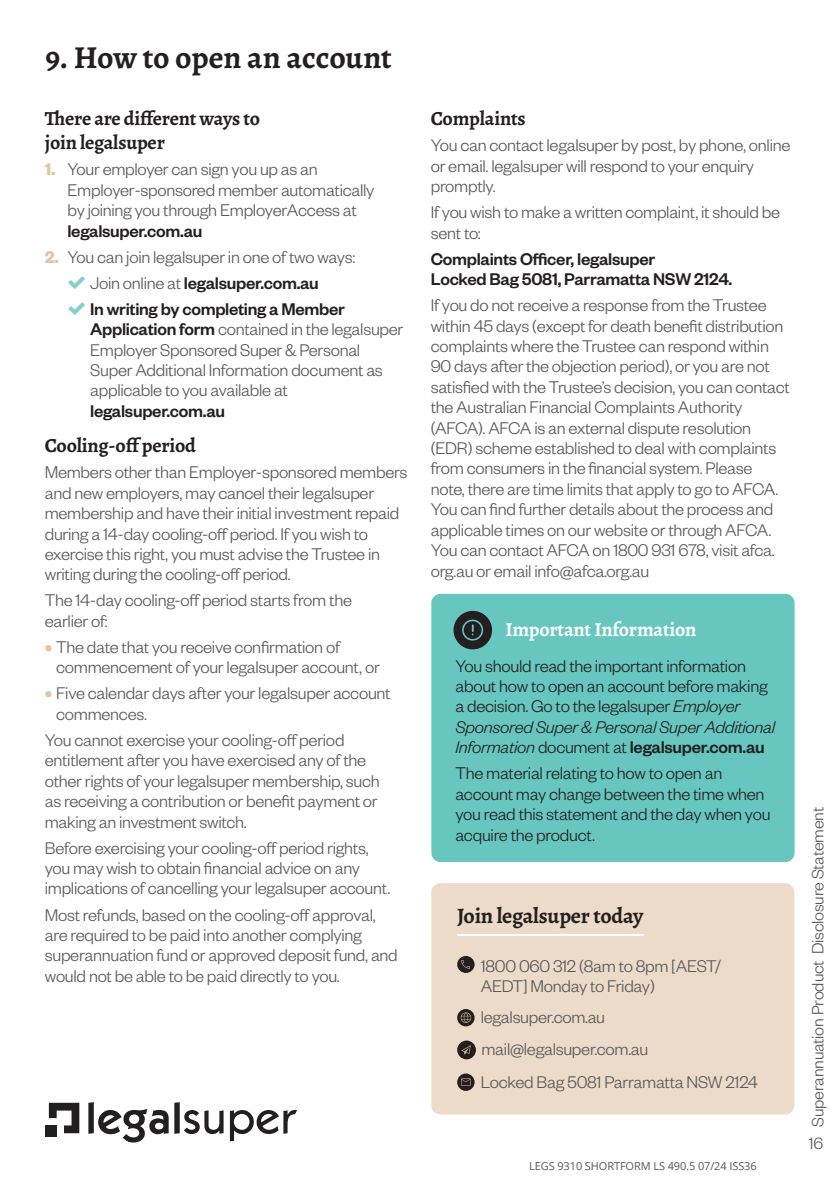
<style>
.page{position:relative;width:840px;height:1191px;background:#fff}
.page>*{position:absolute;margin:0;border:0;box-sizing:border-box;transform-origin:0 0}
.t1{font:700 32px "Alegreya";letter-spacing:-.005em;color:#231f20}
.t2{font:700 22px "Alegreya";letter-spacing:-.01em;color:#231f20}
.t3{font:700 20px/24px "Alegreya";letter-spacing:-.01em;color:#231f20}
.t4{font:700 20px "Alegreya";letter-spacing:-.01em;color:#fff}
.t5{font:300 18.6px/20.4px "Founders Grotesk";letter-spacing:-.015em;color:#57585a}
.t6{font:300 18.6px/20.4px "Founders Grotesk";letter-spacing:-.015em;color:#231f20}
.t7{font:500 18.6px/20.4px "Founders Grotesk";letter-spacing:-.015em;color:#231f20}
.t8{font:300 18px "Founders Grotesk";letter-spacing:-.01em;color:#57585a}
.t9{font:11px "Open Sans";letter-spacing:-.01em;color:#57585a}
.s1{font-weight:700;color:#e0c5a7}
.s2{font-weight:500;color:#231f20}
.s3{font-style:italic}
.s4{font-weight:500}
</style>
<div class="page">
<svg style="left:49px;top:1102px;width:30px;height:31px"></svg>
<div style="left:45px;top:1125px;width:12px;height:11px;background:#231f20"></div>
<svg style="left:88px;top:1102px;width:80px;height:40px"></svg>
<svg style="left:174px;top:1102px;width:49px;height:32px"></svg>
<svg style="left:230px;top:1109px;width:67px;height:32px"></svg>
<div style="left:431px;top:594px;width:363px;height:268px;background:#67c7c0;border-radius:9px"></div>
<div style="left:453px;top:611px;width:39px;height:38px;background:#231f20;border-radius:50%"></div>
<svg style="left:462px;top:619px;width:21px;height:21px"></svg>
<div style="left:431px;top:883px;width:362px;height:231px;background:#ecdbc8;border-radius:9px"></div>
<hr style="left:457px;top:934px;width:186px;height:2px;background:#fff">
<div style="left:457px;top:956px;width:17px;height:17px;background:#231f20;border-radius:50%"></div>
<svg style="left:461px;top:960px;width:8px;height:8px"></svg>
<div style="left:457px;top:1009px;width:17px;height:17px;background:#231f20;border-radius:50%"></div>
<svg style="left:460px;top:1012px;width:11px;height:11px"></svg>
<div style="left:457px;top:1073px;width:17px;height:17px;background:#231f20;border-radius:50%"></div>
<svg style="left:461px;top:1078px;width:9px;height:8px"></svg>
<div style="left:457px;top:1040px;width:18px;height:19px;background:#231f20;border-radius:50%"></div>
<svg style="left:461px;top:1045px;width:9px;height:9px"></svg>
<h1 class="t1" style="left:45px;top:35px;width:347px">9. How to open an account</h1>
<p class="t3" style="left:45px;top:106px;width:217px">There are different ways to join legalsuper</p>
<p class="t5" style="left:67px;top:158px;width:308px;text-indent:-23px"><span class="s1">1.</span> Your employer can sign you up as an<br>Employer-sponsored member automatically by joining you through EmployerAccess at</p>
<p class="t7" style="left:67px;top:219px;width:136px">legalsuper.com.au</p>
<p class="t5" style="left:90px;top:243px;width:266px;line-height:26px;text-indent:-45px"><span class="s1">2.</span> You can join legalsuper in one of two ways:<br>Join online at <span class="s2">legalsuper.com.au<br>In writing by completing a Member</span></p>
<p class="t5" style="left:90px;top:318px;width:314px"><span class="s2">Application form</span> contained in the legalsuper Employer Sponsored Super &amp; Personal Super Additional Information document as applicable to you available at</p>
<p class="t7" style="left:90px;top:400px;width:136px">legalsuper.com.au</p>
<p class="t3" style="left:45px;top:433px;width:153px">Cooling-off period</p>
<p class="t5" style="left:45px;top:461px;width:364px">Members other than Employer-sponsored members and new employers, may cancel their legalsuper membership and have their initial investment repaid during a 14-day cooling-off period. If you wish to exercise this right, you must advise the Trustee in writing during the cooling-off period.</p>
<p class="t5" style="left:45px;top:589px;width:308px">The 14-day cooling-off period starts from the earlier of:</p>
<p class="t5" style="left:56px;top:636px;width:325px;text-indent:-11px"><span class="s1">•</span> The date that you receive confirmation of commencement of your legalsuper account, or</p>
<p class="t5" style="left:56px;top:682px;width:336px;text-indent:-11px"><span class="s1">•</span> Five calendar days after your legalsuper account commences.</p>
<p class="t5" style="left:45px;top:729px;width:336px">You cannot exercise your cooling-off period entitlement after you have exercised any of the other rights of your legalsuper membership, such as receiving a contribution or benefit payment or making an investment switch.</p>
<p class="t5" style="left:45px;top:836px;width:347px">Before exercising your cooling-off period rights, you may wish to obtain financial advice on any implications of cancelling your legalsuper account.</p>
<p class="t5" style="left:45px;top:903px;width:354px">Most refunds, based on the cooling-off approval, are required to be paid into another complying superannuation fund or approved deposit fund, and would not be able to be paid directly to you.</p>
<p class="t3" style="left:430px;top:106px;width:96px">Complaints</p>
<p class="t5" style="left:430px;top:134px;width:361px">You can contact legalsuper by post, by phone, online or email. legalsuper will respond to your enquiry promptly.</p>
<p class="t5" style="left:430px;top:201px;width:350px">If you wish to make a written complaint, it should be sent to:</p>
<p class="t7" style="left:430px;top:248px;width:303px">Complaints Officer, legalsuper<br>Locked Bag 5081, Parramatta NSW 2124.</p>
<p class="t5" style="left:430px;top:294px;width:360px">If you do not receive a response from the Trustee within 45 days (except for death benefit distribution complaints where the Trustee can respond within 90 days after the objection period), or you are not satisfied with the Trustee’s decision, you can contact the Australian Financial Complaints Authority (AFCA). AFCA is an external dispute resolution (EDR) scheme established to deal with complaints from consumers in the financial system. Please note, there are time limits that apply to go to AFCA.<br>You can find further details about the process and applicable times on our website or through AFCA.<br>You can contact AFCA on 1800 931 678, visit afca. org.au or email info@afca.org.au</p>
<p class="t4" style="left:505px;top:616px;width:192px">Important Information</p>
<p class="t6" style="left:455px;top:654px;width:321px">You should read the important information about how to open an account before making a decision. Go to the legalsuper <span class="s3">Employer Sponsored Super &amp; Personal Super Additional Information</span> document at <span class="s4">legalsuper.com.au</span></p>
<p class="t6" style="left:455px;top:762px;width:316px">The material relating to how to open an account may change between the time when you read this statement and the day when you acquire the product.</p>
<p class="t2" style="left:457px;top:900px;width:188px">Join legalsuper today</p>
<p class="t5" style="left:480px;top:955px;width:241px">1800 060 312 (8am to 8pm [AEST/<br>AEDT] Monday to Friday)</p>
<p class="t5" style="left:480px;top:1005px;width:126px">legalsuper.com.au</p>
<p class="t5" style="left:481px;top:1038px;width:168px">mail@legalsuper.com.au</p>
<p class="t5" style="left:480px;top:1070px;width:278px">Locked Bag 5081 Parramatta NSW 2124</p>
<p class="t9" style="left:529px;top:1158px;width:229px">LEGS 9310 SHORTFORM LS 490.5 07/24 ISS36</p>
<p class="t8" style="left:806px;top:1126px;width:321px;rotate:-90deg">Superannuation Product Disclosure Statement</p>
<p class="t8" style="left:808px;top:1132px;width:16px">16</p>
</div>
